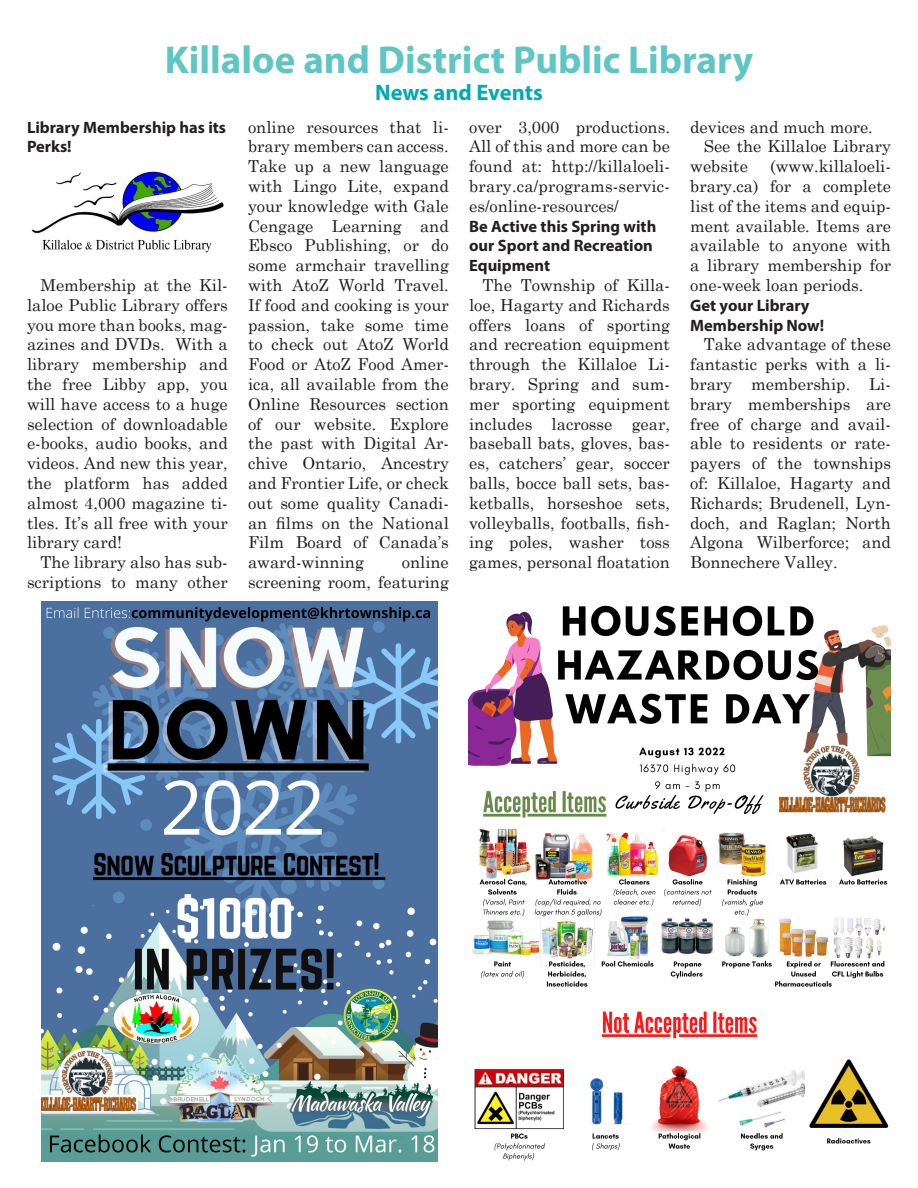
<style>
.page{position:relative;width:918px;height:1188px;background:#fff}
.page>*{position:absolute;margin:0;border:0;box-sizing:border-box;transform-origin:0 0}
.Article_Heading{font:700 39px "Myriad Pro";color:#60c6c3}
.Article_Subheading{font:700 22.5px "Myriad Pro";letter-spacing:-.005em;color:#0ab}
.Article_Text{font:16.5px/19.8px "Century Schoolbook";color:#231f20;text-align:justify}
.Article_inline_headi{font:700 16.5px/19.8px "Myriad Pro";color:#231f20}
</style>
<div class="page">
<img style="left:32px;top:171px;width:192px;height:82px">
<img style="left:468px;top:605px;width:422px;height:556px">
<img style="left:41px;top:601px;width:397px;height:561px">
<p class="Article_Heading" style="left:165px;top:34px;width:590px">Killaloe and District Public Library</p>
<p class="Article_Subheading" style="left:375px;top:78px;width:169px">News and Events</p>
<p class="Article_inline_headi" style="left:27px;top:117px;width:201px">Library Membership has its<br>Perks!</p>
<p class="Article_Text" style="left:27px;top:274px;width:202px;text-indent:14px">Membership at the Kil&shy;laloe Public Library offers you more than books, mag&shy;azines and DVDs. With a library membership and the free Libby app, you will have access to a huge selection of downloadable e-books, audio books, and videos. And new this year, the platform has added almost 4,000 magazine ti&shy;tles. It’s all free with your library card!</p>
<p class="Article_Text" style="left:27px;top:551px;width:202px;text-align:right">The library also has sub&shy;scriptions to many other</p>
<p class="Article_Text" style="left:248px;top:115px;width:202px">online resources that li&shy;brary members can access.<br>Take up a new language with Lingo Lite, expand your knowledge with Gale Cengage Learning and Ebsco Publishing, or do some armchair travelling with AtoZ World Travel.<br>If food and cooking is your passion, take some time to check out AtoZ World Food or AtoZ Food Amer&shy;ica, all available from the Online Resources section of our website. Explore the past with Digital Ar&shy;chive Ontario, Ancestry and Frontier Life, or check out some quality Canadi&shy;an films on the National Film Board of Canada’s award-winning</p>
<p class="Article_Text" style="left:248px;top:551px;width:202px;text-align:right">online<br>screening room, featuring</p>
<p class="Article_Text" style="left:469px;top:115px;width:202px">over 3,000 productions.<br>All of this and more can be found at: http://killaloeli&shy;brary.ca/programs-servic&shy;es/online-resources/</p>
<p class="Article_inline_headi" style="left:469px;top:216px;width:189px">Be Active this Spring with our Sport and Recreation<br>Equipment</p>
<p class="Article_Text" style="left:469px;top:274px;width:202px;text-indent:14px">The Township of Killa&shy;loe, Hagarty and Richards offers loans of sporting and recreation equipment through the Killaloe Li&shy;brary. Spring and sum&shy;mer sporting equipment includes lacrosse gear, baseball bats, gloves, bas&shy;es, catchers’ gear, soccer balls, bocce ball sets, bas&shy;ketballs, horseshoe sets, volleyballs, footballs, fish&shy;ing poles, washer toss games, personal floatation</p>
<p class="Article_Text" style="left:690px;top:115px;width:184px">devices and much more.</p>
<p class="Article_Text" style="left:690px;top:135px;width:202px;text-indent:14px">See the Killaloe Library website</p>
<p class="Article_Text" style="left:690px;top:155px;width:202px;text-indent:80px">(www.killaloeli&shy;brary.ca) for a complete list of the items and equip&shy;ment available. Items are available to anyone with a library membership for one-week loan periods.</p>
<p class="Article_inline_headi" style="left:690px;top:295px;width:136px">Get your Library<br>Membership Now!</p>
<p class="Article_Text" style="left:690px;top:333px;width:202px;text-indent:14px">Take advantage of these fantastic perks with a li&shy;brary membership. Li&shy;brary memberships are free of charge and avail&shy;able to residents or rate&shy;payers of the townships of: Killaloe, Hagarty and Richards; Brudenell, Lyn&shy;doch, and Raglan; North Algona Wilberforce; and Bonnechere Valley.</p>
</div>
